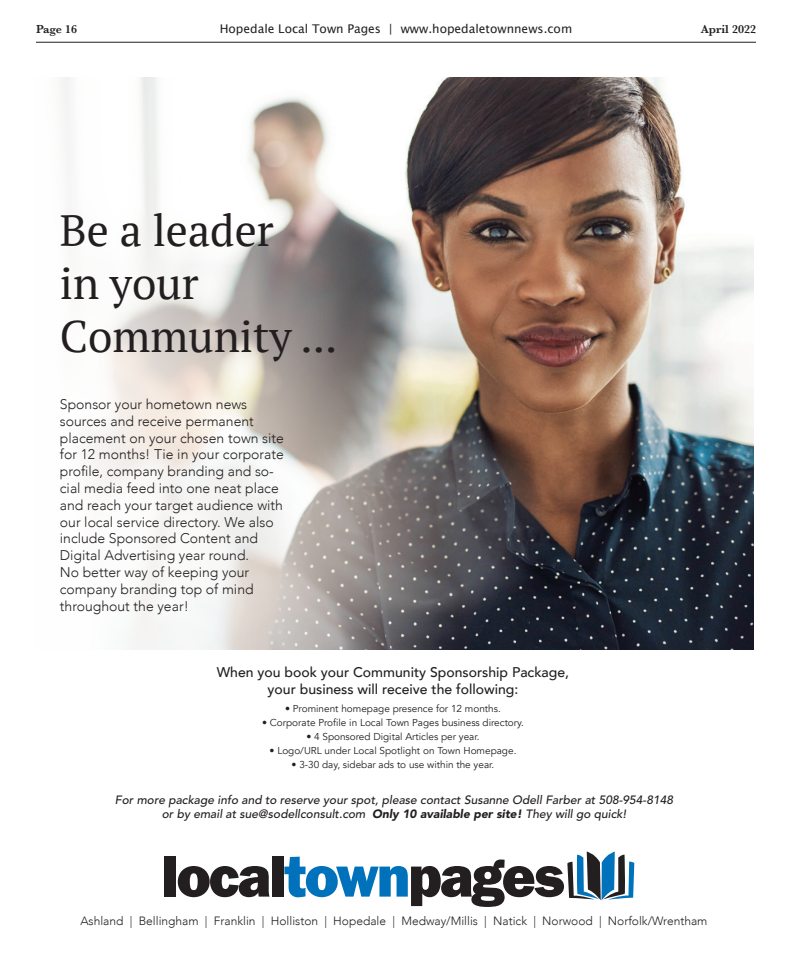
<style>
.page{position:relative;width:792px;height:972px;background:#fff}
.page>*{position:absolute;margin:0;border:0;box-sizing:border-box;transform-origin:0 0}
.t1{font:58.8px "ITC Franklin Gothic Std Hvy";letter-spacing:-.035em;color:#231f20}
.t2{font:44px/52.8px "PT Serif";color:#231f20}
.t3{font:300 14px/16.8px "Avenir";color:#231f20}
.t4{font:500 14px/17px "Avenir";color:#231f20;text-align:center}
.t5{font:italic 500 12px/14px "Avenir LT Std";color:#231f20;text-align:center}
.t6{font:300 12px "Avenir";color:#231f20}
.t7{font:12px "Lucida Grande";color:#231f20}
.t8{font:600 12px "Baskerville";color:#231f20}
.t9{font:10px "Avenir";color:#231f20}
.s1{font-weight:900}
.s2{color:#0072bc}
</style>
<div class="page">
<hr style="left:36px;top:42px;width:720px;height:1px;background:#231f20">
<img style="left:61px;top:77px;width:693px;height:573px">
<svg style="left:567px;top:852px;width:67px;height:49px"></svg>
<p class="t8" style="left:36px;top:21px;width:43px">Page 16</p>
<p class="t7" style="left:220px;top:22px;width:354px">Hopedale Local Town Pages | www.hopedaletownnews.com</p>
<p class="t8" style="left:701px;top:21px;width:57px">April 2022</p>
<h2 class="t2" style="left:60px;top:204px;width:279px">Be a leader<br>in your<br>Community ...</h2>
<p class="t3" style="left:60px;top:396px;width:226px">Sponsor your hometown news sources and receive permanent placement on your chosen town site for 12 months! Tie in your corporate profile, company branding and so&shy;cial media feed into one neat place and reach your target audience with our local service directory. We also include Sponsored Content and<br>Digital Advertising year round.<br>No better way of keeping your company branding top of mind throughout the year!</p>
<p class="t4" style="left:217px;top:663px;width:354px">When you book your Community Sponsorship Package, your business will receive the following:</p>
<p class="t9" style="left:285px;top:703px;width:217px">• Prominent homepage presence for 12 months.</p>
<p class="t9" style="left:262px;top:717px;width:263px">• Corporate Profile in Local Town Pages business directory.</p>
<p class="t9" style="left:306px;top:731px;width:175px">• 4 Sponsored Digital Articles per year.</p>
<p class="t9" style="left:270px;top:745px;width:248px">• Logo/URL under Local Spotlight on Town Homepage.</p>
<p class="t9" style="left:292px;top:759px;width:204px">• 3-30 day, sidebar ads to use within the year.</p>
<p class="t5" style="left:115px;top:793px;width:560px">For more package info and to reserve your spot, please contact Susanne Odell Farber at 508-954-8148 or by email at sue@sodellconsult.com <span class="s1">Only 10 available per site!</span> They will go quick!</p>
<h1 class="t1" style="left:162px;top:842px;width:404px">local<span class="s2">town</span>pages</h1>
<p class="t6" style="left:80px;top:913px;width:629px">Ashland | Bellingham | Franklin | Holliston | Hopedale | Medway/Millis | Natick | Norwood | Norfolk/Wrentham</p>
</div>
